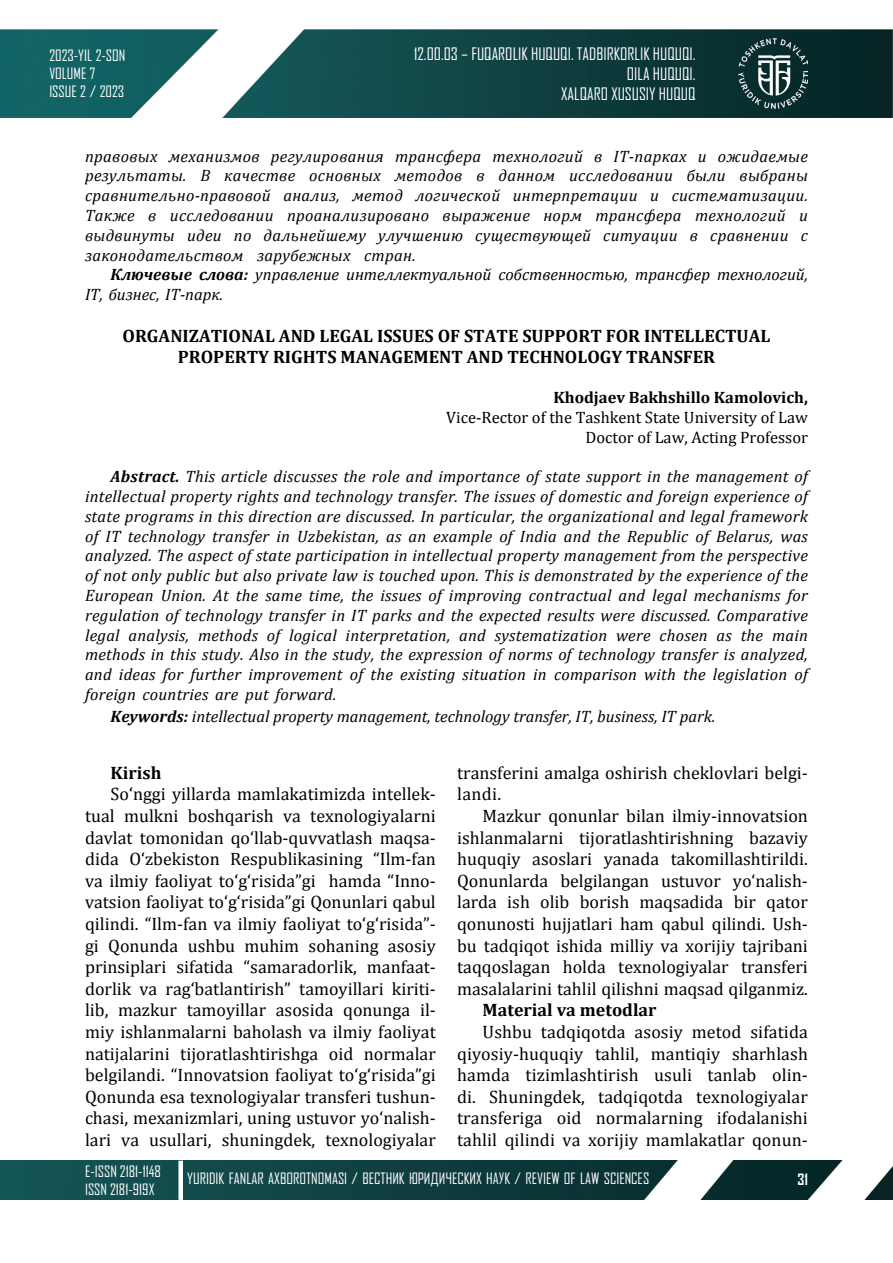
<style>
.page{position:relative;width:893px;height:1263px;background:#fff}
.page>*{position:absolute;margin:0;border:0;box-sizing:border-box;transform-origin:0 0}
.t1{font:18px/21.6px "Cambria";color:#000;text-align:justify}
.t2{font:700 18px/21.6px "Cambria";color:#000;text-align:center}
.t3{font:italic 16.5px/19.8px "Cambria";color:#000;text-align:justify}
.t4{font:16.5px/19.8px "Agency FB";color:#fff;text-align:right}
.t5{font:16.5px/19.8px "Cambria";color:#000;text-align:right}
.t6{font:700 16.5px "Cambria";color:#000}
.t7{font:15px/18px "Agency FB Cyrillic";color:#fff}
.t8{font:15px/18px "Agency FB";color:#fff}
.t9{font:700 15px "Agency FB";color:#fff}
.s1{font-weight:700}
</style>
<div class="page">
<img style="left:0;top:29px;width:893px;height:89px">
<img style="left:738px;top:39px;width:70px;height:69px">
<img style="left:0;top:1161px;width:893px;height:39px">
<div style="left:178px;top:1161px;width:5px;height:39px;background:#fff"></div>
<p class="t8" style="left:49px;top:46px;width:78px">2023-YIL 2-SON<br>VOLUME 7<br>ISSUE 2 / 2023</p>
<p class="t4" style="left:414px;top:44px;width:283px">12.00.03 – FUQAROLIK HUQUQI. TADBIRKORLIK HUQUQI.<br>OILA HUQUQI.<br>XALQARO XUSUSIY HUQUQ</p>
<p class="t3" style="left:85px;top:145px;width:724px">правовых механизмов регулирования трансфера технологий в IТ-парках и ожидаемые результаты. В качестве основных методов в данном исследовании были выбраны сравнительно-правовой анализ, метод логической интерпретации и систематизации.<br>Также в исследовании проанализировано выражение норм трансфера технологий и выдвинуты идеи по дальнейшему улучшению существующей ситуации в сравнении с законодательством зарубежных стран.</p>
<p class="t3" style="left:85px;top:264px;width:724px;text-indent:26px"><span class="s1">Ключевые слова:</span> управление интеллектуальной собственностью, трансфер технологий,<br>IТ, бизнес, IT-парк.</p>
<p class="t2" style="left:123px;top:324px;width:649px">ORGANIZATIONAL AND LEGAL ISSUES OF STATE SUPPORT FOR INTELLECTUAL<br>PROPERTY RIGHTS MANAGEMENT AND TECHNOLOGY TRANSFER</p>
<p class="t6" style="left:554px;top:386px;width:256px">Khodjaev Bakhshillo Kamolovich,</p>
<p class="t5" style="left:446px;top:407px;width:363px">Vice-Rector of the Tashkent State University of Law<br>Doctor of Law, Acting Professor</p>
<p class="t3" style="left:85px;top:466px;width:724px;text-indent:26px"><span class="s1">Abstract.</span> This article discusses the role and importance of state support in the management of intellectual property rights and technology transfer. The issues of domestic and foreign experience of state programs in this direction are discussed. In particular, the organizational and legal framework of IT technology transfer in Uzbekistan, as an example of India and the Republic of Belarus, was analyzed. The aspect of state participation in intellectual property management from the perspective of not only public but also private law is touched upon. This is demonstrated by the experience of the European Union. At the same time, the issues of improving contractual and legal mechanisms for regulation of technology transfer in IT parks and the expected results were discussed. Comparative legal analysis, methods of logical interpretation, and systematization were chosen as the main methods in this study. Also in the study, the expression of norms of technology transfer is analyzed, and ideas for further improvement of the existing situation in comparison with the legislation of foreign countries are put forward.</p>
<p class="t3" style="left:111px;top:705px;width:606px"><span class="s1">Keywords:</span> intellectual property management, technology transfer, IT, business, IT park.</p>
<p class="t2" style="left:111px;top:761px;width:52px">Kirish</p>
<p class="t1" style="left:85px;top:783px;width:352px;text-indent:26px">So‘nggi yillarda mamlakatimizda intellek&shy;tual mulkni boshqarish va texnologiyalarni davlat tomonidan qo‘llab-quvvatlash maqsa&shy;dida O‘zbekiston Respublikasining “Ilm-fan va ilmiy faoliyat to‘g‘risida”gi hamda “Inno&shy;vatsion faoliyat to‘g‘risida”gi Qonunlari qabul qilindi. “Ilm-fan va ilmiy faoliyat to‘g‘risida”- gi Qonunda ushbu muhim sohaning asosiy prinsiplari sifatida “samaradorlik, manfaat&shy;dorlik va rag‘batlantirish” tamoyillari kiriti&shy;lib, mazkur tamoyillar asosida qonunga il&shy;miy ishlanmalarni baholash va ilmiy faoliyat natijalarini tijoratlashtirishga oid normalar belgilandi. “Innovatsion faoliyat to‘g‘risida”gi Qonunda esa texnologiyalar transferi tushun&shy;chasi, mexanizmlari, uning ustuvor yo‘nalish&shy;lari va usullari, shuningdek, texnologiyalar</p>
<p class="t1" style="left:457px;top:762px;width:352px">transferi ni amalga oshirish cheklovlari belgi&shy;landi.</p>
<p class="t1" style="left:457px;top:805px;width:352px;text-indent:26px">Mazkur qonunlar bilan ilmiy-innovatsion ishlanmalarni tijoratlashtirishning bazaviy huquqiy asoslari yanada takomillashtirildi.<br>Qonunlarda belgilangan ustuvor yo‘nalish&shy;larda ish olib borish maqsadida bir qator qonunosti hujjatlari ham qabul qilindi. Ush&shy;bu tadqiqot ishida milliy va xorijiy tajribani taqqoslagan holda texnologiyalar transferi masalalarini tahlil qilishni maqsad qilganmiz.</p>
<p class="t2" style="left:483px;top:999px;width:175px">Material va metodlar</p>
<p class="t1" style="left:457px;top:1021px;width:352px;text-indent:26px">Ushbu tadqiqotda asosiy metod sifatida qiyosiy-huquqiy tahlil, mantiqiy sharhlash hamda tizimlashtirish usuli tanlab olin&shy;di. Shuningdek, tadqiqotda texnologiyalar transferiga oid normalarning ifodalanishi tahlil qilindi va xorijiy mamlakatlar qonun-</p>
<p class="t7" style="left:85px;top:1162px;width:77px">E-ISSN 2181-1148<br>ISSN 2181-919Х</p>
<p class="t7" style="left:187px;top:1169px;width:463px">YURIDIK FANLAR AXBOROTNOMASI / ВЕСТНИК ЮРИДИЧЕСКИХ НАУК / REVIEW OF LAW SCIENCES</p>
<p class="t9" style="left:797px;top:1170px;width:12px">31</p>
</div>
